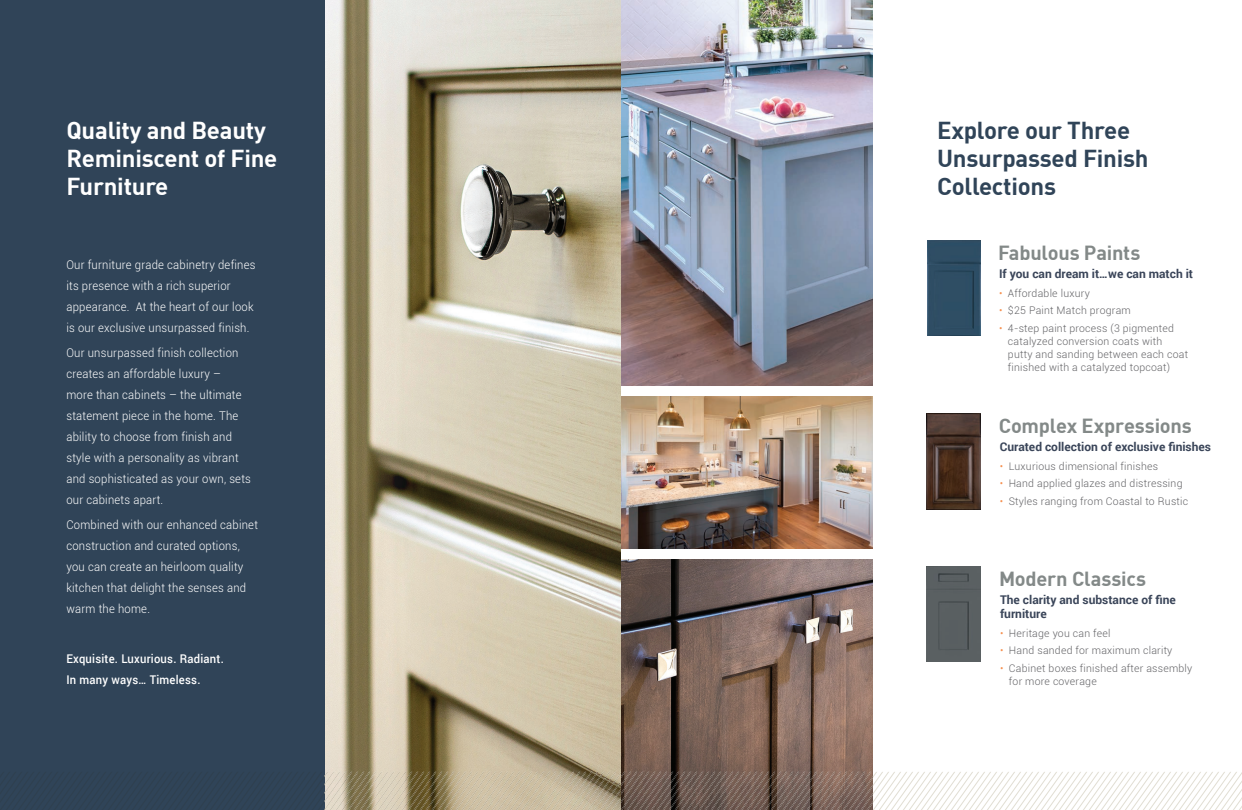
<style>
.page{position:relative;width:1242px;height:810px;background:#fff}
.page>*{position:absolute;margin:0;border:0;box-sizing:border-box;transform-origin:0 0}
.t1{font:700 24px/28px "DIN";letter-spacing:-.01em;color:#304458}
.t2{font:700 24px/28px "DIN";letter-spacing:-.01em;color:#fff}
.t3{font:700 20px "DIN";letter-spacing:-.01em;color:#838988}
.t4{font:300 12px/21px "Roboto";letter-spacing:.02em;color:#fff;scale:.94 1}
.t5{font:700 12px/14px "Roboto";color:#3a4559}
.t6{font:500 12px/21px "Roboto";letter-spacing:.02em;color:#fff;scale:.94 1}
.t7{font:300 10.5px/13px "Roboto";letter-spacing:.02em;color:#636366}
.s1{color:#f69050}
</style>
<div class="page">
<img style="left:324px;top:0;width:297px;height:772px">
<div style="left:0;top:0;width:324px;height:810px;background:#304458"></div>
<img style="left:621px;top:0;width:252px;height:386px">
<img style="left:621px;top:396px;width:252px;height:376px">
<div style="left:621px;top:549px;width:257px;height:10px;background:#fff"></div>
<img style="left:927px;top:241px;width:53px;height:94px">
<img style="left:927px;top:413px;width:54px;height:96px">
<img style="left:927px;top:566px;width:54px;height:96px">
<img style="left:616px;top:772px;width:251px;height:38px">
<svg style="left:867px;top:772px;width:375px;height:38px"></svg>
<img style="left:328px;top:772px;width:288px;height:38px">
<img style="left:328px;top:772px;width:18px;height:31px">
<img style="left:328px;top:772px;width:12px;height:22px">
<img style="left:328px;top:772px;width:6px;height:14px">
<svg style="left:324px;top:772px;width:4px;height:38px"></svg>
<img style="left:600px;top:780px;width:21px;height:30px">
<img style="left:606px;top:789px;width:15px;height:21px">
<svg style="left:612px;top:797px;width:9px;height:13px"></svg>
<h1 class="t2" style="left:66px;top:116px;width:213px">Quality and Beauty<br>Reminiscent of Fine<br>Furniture</h1>
<h1 class="t1" style="left:937px;top:116px;width:213px">Explore our Three<br>Unsurpassed Finish<br>Collections</h1>
<p class="t4" style="left:66px;top:254px;width:203px">Our furniture grade cabinetry defines its presence with a rich superior appearance. At the heart of our look is our exclusive unsurpassed finish.</p>
<p class="t4" style="left:66px;top:342px;width:198px">Our unsurpassed finish collection creates an affordable luxury –<br>more than cabinets – the ultimate statement piece in the home. The ability to choose from finish and style with a personality as vibrant and sophisticated as your own, sets our cabinets apart.</p>
<p class="t4" style="left:66px;top:514px;width:205px">Combined with our enhanced cabinet construction and curated options, you can create an heirloom quality kitchen that delight the senses and warm the home.</p>
<p class="t6" style="left:66px;top:648px;width:169px">Exquisite. Luxurious. Radiant.<br>In many ways… Timeless.</p>
<h2 class="t3" style="left:998px;top:239px;width:144px">Fabulous Paints</h2>
<p class="t5" style="left:999px;top:266px;width:196px">If you can dream it…we can match it</p>
<p class="t7" style="left:999px;top:286px;width:92px"><span class="s1">•</span> Affordable luxury</p>
<p class="t7" style="left:999px;top:304px;width:133px"><span class="s1">•</span> $25 Paint Match program</p>
<p class="t7" style="left:1008px;top:321px;width:182px;text-indent:-9px"><span class="s1">•</span> 4-step paint process (3 pigmented catalyzed conversion coats with putty and sanding between each coat finished with a catalyzed topcoat)</p>
<h2 class="t3" style="left:999px;top:412px;width:195px">Complex Expressions</h2>
<p class="t5" style="left:1000px;top:439px;width:213px">Curated collection of exclusive finishes</p>
<p class="t7" style="left:1000px;top:459px;width:160px"><span class="s1">•</span> Luxurious dimensional finishes</p>
<p class="t7" style="left:1000px;top:477px;width:184px"><span class="s1">•</span> Hand applied glazes and distressing</p>
<p class="t7" style="left:1000px;top:494px;width:190px"><span class="s1">•</span> Styles ranging from Coastal to Rustic</p>
<h2 class="t3" style="left:999px;top:566px;width:149px">Modern Classics</h2>
<p class="t5" style="left:1000px;top:592px;width:177px">The clarity and substance of fine furniture</p>
<p class="t7" style="left:1000px;top:626px;width:112px"><span class="s1">•</span> Heritage you can feel</p>
<p class="t7" style="left:1000px;top:644px;width:174px"><span class="s1">•</span> Hand sanded for maximum clarity</p>
<p class="t7" style="left:1009px;top:661px;width:185px;text-indent:-9px"><span class="s1">•</span> Cabinet boxes finished after assembly for more coverage</p>
</div>
